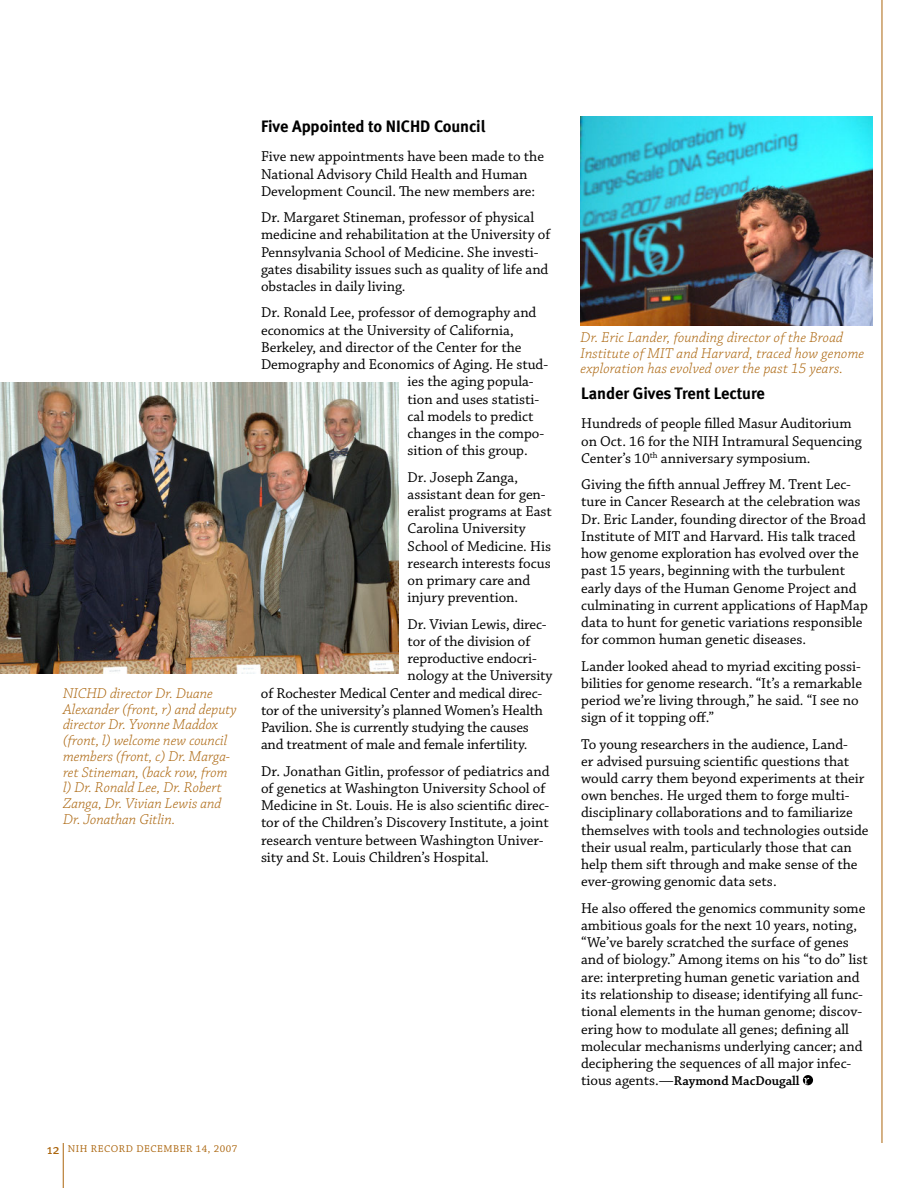
<style>
.page{position:relative;width:918px;height:1188px;background:#fff}
.page>*{position:absolute;margin:0;border:0;box-sizing:border-box;transform-origin:0 0}
.Headline_2__without{font:700 16.5px "Meta";letter-spacing:-.005em;color:#000}
.Body_Text_2{font:15px/17.2px "Chaparral Pro";letter-spacing:-.005em;color:#000}
.Photo_caption{font:italic 300 15px/15.8px "Chaparral Pro";letter-spacing:.005em;color:#ab650d}
.Body_Text_2-2{font:600 13.5px "Chaparral Pro";letter-spacing:-.005em;color:#000}
.t1{font:13.5px "Meta";color:#ab650d}
.t2{font:10.5px "Chaparral Pro";letter-spacing:.05em;color:#ab650d}
.s1{font-weight:400;font-size:15px}
</style>
<div class="page">
<hr style="left:63px;top:1143px;width:1px;height:45px;background:#ab650d">
<div style="left:803px;top:1075px;width:10px;height:10px;background:#000;border-radius:50%"></div>
<svg style="left:804px;top:1078px;width:5px;height:6px"></svg>
<img style="left:581px;top:117px;width:292px;height:208px">
<img style="left:0;top:382px;width:399px;height:292px">
<hr style="left:882px;top:0;width:1px;height:1143px;background:#ab650d">
<p class="Photo_caption" style="left:63px;top:686px;width:175px">NICHD director Dr. Duane<br>Alexander (front, r) and deputy director Dr. Yvonne Maddox (front, l) welcome new council members (front, c) Dr. Marga&shy;ret Stineman, (back row, from l) Dr. Ronald Lee, Dr. Robert<br>Zanga, Dr. Vivian Lewis and<br>Dr. Jonathan Gitlin.</p>
<p class="Headline_2__without" style="left:261px;top:116px;width:226px">Five Appointed to NICHD Council</p>
<p class="Body_Text_2" style="left:261px;top:148px;width:285px">Five new appointments have been made to the<br>National Advisory Child Health and Human<br>Development Council. The new members are:</p>
<p class="Body_Text_2" style="left:261px;top:209px;width:291px">Dr. Margaret Stineman, professor of physical medicine and rehabilitation at the University of Pennsylvania School of Medicine. She investi&shy;gates disability issues such as quality of life and obstacles in daily living.</p>
<p class="Body_Text_2" style="left:261px;top:304px;width:277px">Dr. Ronald Lee, professor of demography and</p>
<p class="Body_Text_2" style="left:261px;top:322px;width:254px">economics at the University of California,</p>
<p class="Body_Text_2" style="left:261px;top:339px;width:262px">Berkeley, and director of the Center for the</p>
<p class="Body_Text_2" style="left:261px;top:356px;width:289px">Demography and Economics of Aging. He stud-</p>
<p class="Body_Text_2" style="left:408px;top:373px;width:128px">ies the aging popula-</p>
<p class="Body_Text_2" style="left:408px;top:391px;width:133px">tion and uses statisti-</p>
<p class="Body_Text_2" style="left:408px;top:408px;width:127px">cal models to predict</p>
<p class="Body_Text_2" style="left:408px;top:425px;width:138px">changes in the compo-</p>
<p class="Body_Text_2" style="left:408px;top:442px;width:122px">sition of this group.</p>
<p class="Body_Text_2" style="left:408px;top:469px;width:146px">Dr. Joseph Zanga, assistant dean for gen&shy;eralist programs at East<br>Carolina University<br>School of Medicine. His research interests focus on primary care and injury prevention.</p>
<p class="Body_Text_2" style="left:408px;top:616px;width:140px">Dr. Vivian Lewis, direc-</p>
<p class="Body_Text_2" style="left:408px;top:633px;width:124px">tor of the division of</p>
<p class="Body_Text_2" style="left:408px;top:650px;width:131px">reproductive endocri-</p>
<p class="Body_Text_2" style="left:408px;top:667px;width:146px">nology at the University</p>
<p class="Body_Text_2" style="left:261px;top:685px;width:283px">of Rochester Medical Center and medical direc-</p>
<p class="Body_Text_2" style="left:261px;top:702px;width:284px">tor of the university’s planned Women’s Health</p>
<p class="Body_Text_2" style="left:261px;top:719px;width:269px">Pavilion. She is currently studying the causes</p>
<p class="Body_Text_2" style="left:261px;top:736px;width:268px">and treatment of male and female infertility.</p>
<p class="Body_Text_2" style="left:261px;top:763px;width:290px">Dr. Jonathan Gitlin, professor of pediatrics and of genetics at Washington University School of Medicine in St. Louis. He is also scientific direc&shy;tor of the Children’s Discovery Institute, a joint research venture between Washington Univer&shy;sity and St. Louis Children’s Hospital.</p>
<p class="t1" style="left:47px;top:1141px;width:15px">12</p>
<p class="t2" style="left:68px;top:1143px;width:171px">NIH RECORD DECEMBER 14, 2007</p>
<p class="Photo_caption" style="left:580px;top:330px;width:285px">Dr. Eric Lander, founding director of the Broad<br>Institute of MIT and Harvard, traced how genome exploration has evolved over the past 15 years.</p>
<p class="Headline_2__without" style="left:581px;top:383px;width:185px">Lander Gives Trent Lecture</p>
<p class="Body_Text_2" style="left:581px;top:415px;width:282px">Hundreds of people filled Masur Auditorium on Oct. 16 for the NIH Intramural Sequencing<br>Center’s 10<sup>th</sup> anniversary symposium.</p>
<p class="Body_Text_2" style="left:581px;top:476px;width:288px">Giving the fifth annual Jeffrey M. Trent Lec&shy;ture in Cancer Research at the celebration was Dr. Eric Lander, founding director of the Broad Institute of MIT and Harvard. His talk traced how genome exploration has evolved over the past 15 years, beginning with the turbulent early days of the Human Genome Project and culminating in current applications of HapMap data to hunt for genetic variations responsible for common human genetic diseases.</p>
<p class="Body_Text_2" style="left:581px;top:658px;width:282px">Lander looked ahead to myriad exciting possi&shy;bilities for genome research. “It’s a remarkable period we’re living through,” he said. “I see no sign of it topping off.”</p>
<p class="Body_Text_2" style="left:581px;top:736px;width:289px">To young researchers in the audience, Land-<br>er advised pursuing scientific questions that would carry them beyond experiments at their own benches. He urged them to forge multi&shy;disciplinary collaborations and to familiarize themselves with tools and technologies outside their usual realm, particularly those that can help them sift through and make sense of the ever-growing genomic data sets.</p>
<p class="Body_Text_2" style="left:581px;top:900px;width:288px">He also offered the genomics community some ambitious goals for the next 10 years, noting, “We’ve barely scratched the surface of genes and of biology.” Among items on his “to do” list are: interpreting human genetic variation and its relationship to disease; identifying all func&shy;tional elements in the human genome; discov&shy;ering how to modulate all genes; defining all molecular mechanisms underlying cancer; and deciphering the sequences of all major infec-</p>
<p class="Body_Text_2-2" style="left:581px;top:1073px;width:220px"><span class="s1">tious agents.—</span>Raymond MacDougall</p>
</div>
